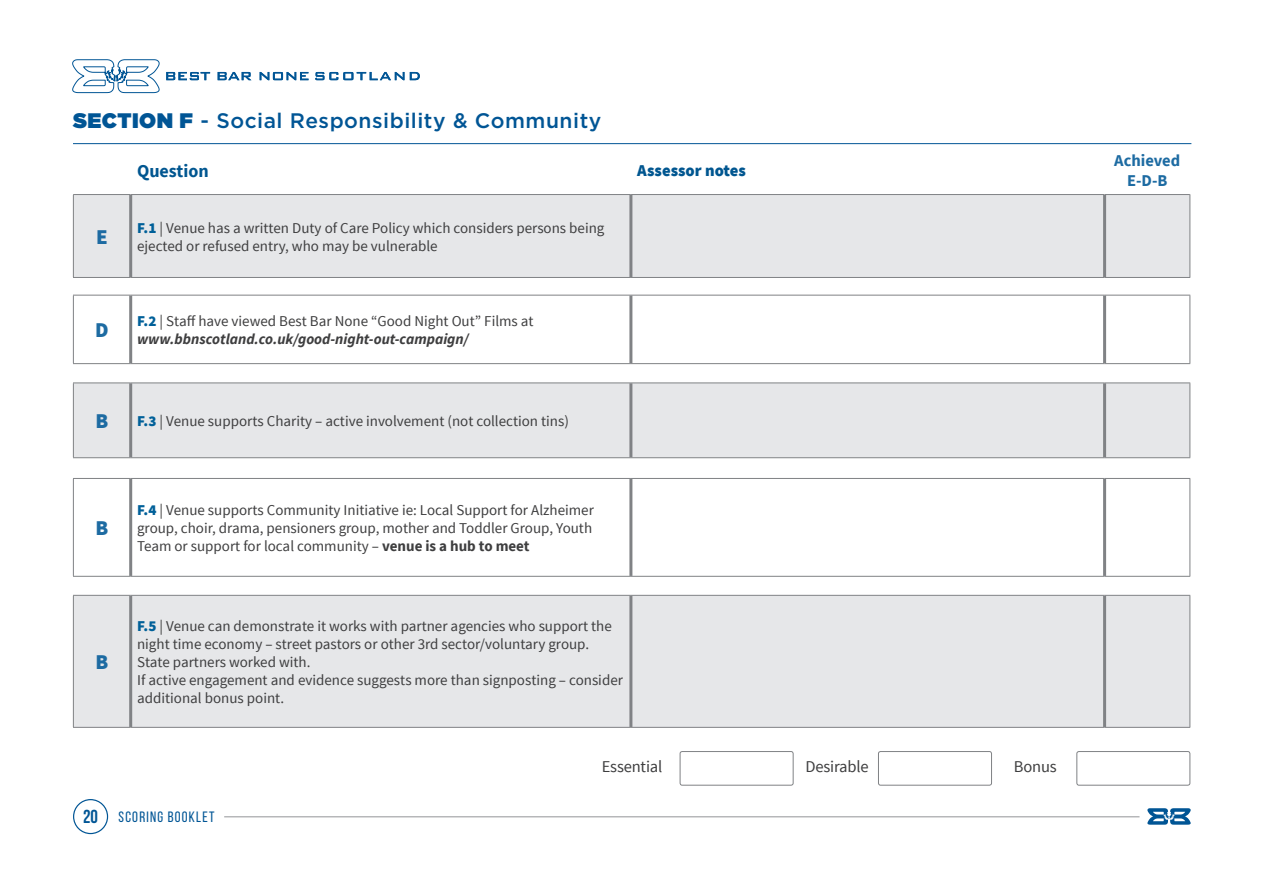
<style>
.page{position:relative;width:1263px;height:893px;background:#fff}
.page>*{position:absolute;margin:0;border:0;box-sizing:border-box;transform-origin:0 0}
.t1{font:500 21px "Gotham";letter-spacing:.025em;color:#005595}
.t2{font:900 21px "Source Sans Pro";color:#1d6ba2}
.t3{font:700 18.75px "Bebas Neue";color:#005595}
.t4{font:700 18px "Source Sans Pro";color:#005690}
.t5{font:16.5px "Source Sans Pro";letter-spacing:-.01em;color:#3e3e3f}
.t6{font:900 16.5px "Source Sans Pro";color:#005690}
.t7{font:700 16.5px "Source Sans Pro";color:#1d6ba2}
.t8{font:15px/18px "Source Sans Pro";color:#3e3e3f}
.t9{font:15px "Bebas Neue";letter-spacing:.08em;color:#005595}
.s1{font-weight:900}
.s2{font-weight:900;color:#006099}
.s3{font-weight:700;font-style:italic}
.s4{font-weight:700}
</style>
<div class="page">
<div style="left:74px;top:195px;width:1115px;height:532px;background:#e6e7e9"></div>
<svg style="left:74px;top:278px;width:1115px;height:317px"></svg>
<hr style="left:73px;top:194px;width:58px;height:1px;background:#808285">
<hr style="left:73px;top:195px;width:1px;height:82px;background:#808285">
<hr style="left:631px;top:194px;width:473px;height:1px;background:#808285">
<hr style="left:1104px;top:194px;width:86px;height:1px;background:#808285">
<hr style="left:1189px;top:195px;width:1px;height:82px;background:#808285">
<hr style="left:73px;top:295px;width:1px;height:68px;background:#808285">
<hr style="left:1189px;top:295px;width:1px;height:68px;background:#808285">
<hr style="left:73px;top:383px;width:1px;height:74px;background:#808285">
<hr style="left:1189px;top:383px;width:1px;height:74px;background:#808285">
<hr style="left:73px;top:479px;width:1px;height:97px;background:#808285">
<hr style="left:1189px;top:479px;width:1px;height:97px;background:#808285">
<hr style="left:73px;top:596px;width:1px;height:131px;background:#808285">
<hr style="left:1189px;top:596px;width:1px;height:131px;background:#808285">
<hr style="left:73px;top:727px;width:58px;height:1px;background:#808285">
<hr style="left:131px;top:727px;width:500px;height:1px;background:#808285">
<hr style="left:631px;top:727px;width:473px;height:1px;background:#808285">
<hr style="left:1104px;top:727px;width:86px;height:1px;background:#808285">
<hr style="left:131px;top:194px;width:500px;height:1px;background:#808285">
<hr style="left:629px;top:195px;width:3px;height:82px;background:#808285">
<hr style="left:629px;top:295px;width:3px;height:68px;background:#808285">
<hr style="left:629px;top:383px;width:3px;height:74px;background:#808285">
<hr style="left:629px;top:479px;width:3px;height:97px;background:#808285">
<hr style="left:629px;top:596px;width:3px;height:131px;background:#808285">
<hr style="left:129px;top:195px;width:3px;height:82px;background:#808285">
<hr style="left:129px;top:295px;width:3px;height:68px;background:#808285">
<hr style="left:129px;top:383px;width:3px;height:74px;background:#808285">
<hr style="left:129px;top:479px;width:3px;height:97px;background:#808285">
<hr style="left:129px;top:596px;width:3px;height:131px;background:#808285">
<hr style="left:1103px;top:195px;width:3px;height:82px;background:#808285">
<hr style="left:1103px;top:295px;width:3px;height:68px;background:#808285">
<hr style="left:1103px;top:383px;width:3px;height:74px;background:#808285">
<hr style="left:1103px;top:479px;width:3px;height:97px;background:#808285">
<hr style="left:1103px;top:596px;width:3px;height:131px;background:#808285">
<hr style="left:129px;top:278px;width:3px;height:17px;background:#fff">
<hr style="left:629px;top:278px;width:3px;height:17px;background:#fff">
<hr style="left:1103px;top:278px;width:3px;height:17px;background:#fff">
<hr style="left:129px;top:364px;width:3px;height:19px;background:#fff">
<hr style="left:629px;top:364px;width:3px;height:19px;background:#fff">
<hr style="left:1103px;top:364px;width:3px;height:19px;background:#fff">
<hr style="left:129px;top:458px;width:3px;height:20px;background:#fff">
<hr style="left:629px;top:458px;width:3px;height:20px;background:#fff">
<hr style="left:1103px;top:458px;width:3px;height:20px;background:#fff">
<hr style="left:129px;top:577px;width:3px;height:18px;background:#fff">
<hr style="left:629px;top:577px;width:3px;height:18px;background:#fff">
<hr style="left:1103px;top:577px;width:3px;height:18px;background:#fff">
<hr style="left:73px;top:277px;width:58px;height:1px;background:#808285">
<hr style="left:131px;top:277px;width:500px;height:1px;background:#808285">
<hr style="left:631px;top:277px;width:473px;height:1px;background:#808285">
<hr style="left:1104px;top:277px;width:86px;height:1px;background:#808285">
<hr style="left:73px;top:295px;width:58px;height:1px;background:#808285">
<hr style="left:131px;top:295px;width:500px;height:1px;background:#808285">
<hr style="left:631px;top:295px;width:473px;height:1px;background:#808285">
<hr style="left:1104px;top:295px;width:86px;height:1px;background:#808285">
<hr style="left:73px;top:363px;width:58px;height:1px;background:#808285">
<hr style="left:131px;top:363px;width:500px;height:1px;background:#808285">
<hr style="left:631px;top:363px;width:473px;height:1px;background:#808285">
<hr style="left:1104px;top:363px;width:86px;height:1px;background:#808285">
<hr style="left:73px;top:383px;width:58px;height:1px;background:#808285">
<hr style="left:131px;top:383px;width:500px;height:1px;background:#808285">
<hr style="left:631px;top:383px;width:473px;height:1px;background:#808285">
<hr style="left:1104px;top:383px;width:86px;height:1px;background:#808285">
<hr style="left:73px;top:457px;width:58px;height:1px;background:#808285">
<hr style="left:131px;top:457px;width:500px;height:1px;background:#808285">
<hr style="left:631px;top:457px;width:473px;height:1px;background:#808285">
<hr style="left:1104px;top:457px;width:86px;height:1px;background:#808285">
<hr style="left:73px;top:478px;width:58px;height:1px;background:#808285">
<hr style="left:131px;top:478px;width:500px;height:1px;background:#808285">
<hr style="left:631px;top:478px;width:473px;height:1px;background:#808285">
<hr style="left:1104px;top:478px;width:86px;height:1px;background:#808285">
<hr style="left:73px;top:576px;width:58px;height:1px;background:#808285">
<hr style="left:131px;top:576px;width:500px;height:1px;background:#808285">
<hr style="left:631px;top:576px;width:473px;height:1px;background:#808285">
<hr style="left:1104px;top:576px;width:86px;height:1px;background:#808285">
<hr style="left:73px;top:595px;width:58px;height:1px;background:#808285">
<hr style="left:131px;top:595px;width:500px;height:1px;background:#808285">
<hr style="left:631px;top:595px;width:473px;height:1px;background:#808285">
<hr style="left:1104px;top:595px;width:86px;height:1px;background:#808285">
<hr style="left:224px;top:816px;width:915px;height:1px;background:#939598">
<div style="left:73px;top:799px;width:35px;height:35px;border:1px solid #005595;border-radius:50%"></div>
<svg style="left:1147px;top:808px;width:44px;height:17px"></svg>
<hr style="left:73px;top:143px;width:1118px;height:1px;background:#005595">
<div style="left:680px;top:751px;width:113px;height:34px;border:1px solid #808285;border-radius:2px"></div>
<div style="left:1076px;top:751px;width:114px;height:34px;border:1px solid #808285;border-radius:2px"></div>
<div style="left:878px;top:751px;width:114px;height:34px;border:1px solid #808285;border-radius:2px"></div>
<svg style="left:315px;top:72px;width:105px;height:8px"></svg>
<svg style="left:166px;top:72px;width:142px;height:8px"></svg>
<svg style="left:72px;top:59px;width:88px;height:35px"></svg>
<p class="t1" style="left:73px;top:107px;width:530px"><span class="s1">SECTION F</span> - Social Responsibility &amp; Community</p>
<p class="t4" style="left:137px;top:158px;width:73px">Question</p>
<p class="t6" style="left:637px;top:159px;width:110px">Assessor notes</p>
<p class="t2" style="left:96px;top:222px;width:13px">E</p>
<p class="t8" style="left:137px;top:219px;width:469px"><span class="s2">F.1</span> | Venue has a written Duty of Care Policy which considers persons being ejected or refused entry, who may be vulnerable</p>
<p class="t2" style="left:95px;top:316px;width:15px">D</p>
<p class="t8" style="left:137px;top:312px;width:398px"><span class="s2">F.2</span> | Staff have viewed Best Bar None “Good Night Out” Films at <span class="s3">www.bbnscotland.co.uk/good-night-out-campaign/</span></p>
<p class="t2" style="left:96px;top:407px;width:14px">B</p>
<p class="t8" style="left:137px;top:412px;width:433px"><span class="s2">F.3</span> | Venue supports Charity – active involvement (not collection tins)</p>
<p class="t2" style="left:96px;top:514px;width:14px">B</p>
<p class="t2" style="left:96px;top:648px;width:14px">B</p>
<p class="t8" style="left:137px;top:501px;width:458px;text-align:justify"><span class="s2">F.4</span> | Venue supports Community Initiative ie: Local Support for Alzheimer group, choir, drama, pensioners group, mother and Toddler Group, Youth Team or support for local community – <span class="s4">venue is a hub to meet</span></p>
<p class="t8" style="left:137px;top:617px;width:476px"><span class="s2">F.5</span> | Venue can demonstrate it works with partner agencies who support the night time economy – street pastors or other 3rd sector/voluntary group.<br>State partners worked with.</p>
<p class="t8" style="left:137px;top:671px;width:487px">If active engagement and evidence suggests more than signposting – consider additional bonus point.</p>
<p class="t5" style="left:602px;top:757px;width:62px">Essential</p>
<p class="t5" style="left:805px;top:757px;width:65px">Desirable</p>
<p class="t5" style="left:1014px;top:757px;width:44px">Bonus</p>
<p class="t3" style="left:83px;top:806px;width:16px">20</p>
<p class="t9" style="left:119px;top:808px;width:97px">SCORING BOOKLET</p>
<p class="t7" style="left:1114px;top:149px;width:68px">Achieved</p>
<p class="t7" style="left:1127px;top:169px;width:42px">E-D-B</p>
</div>
